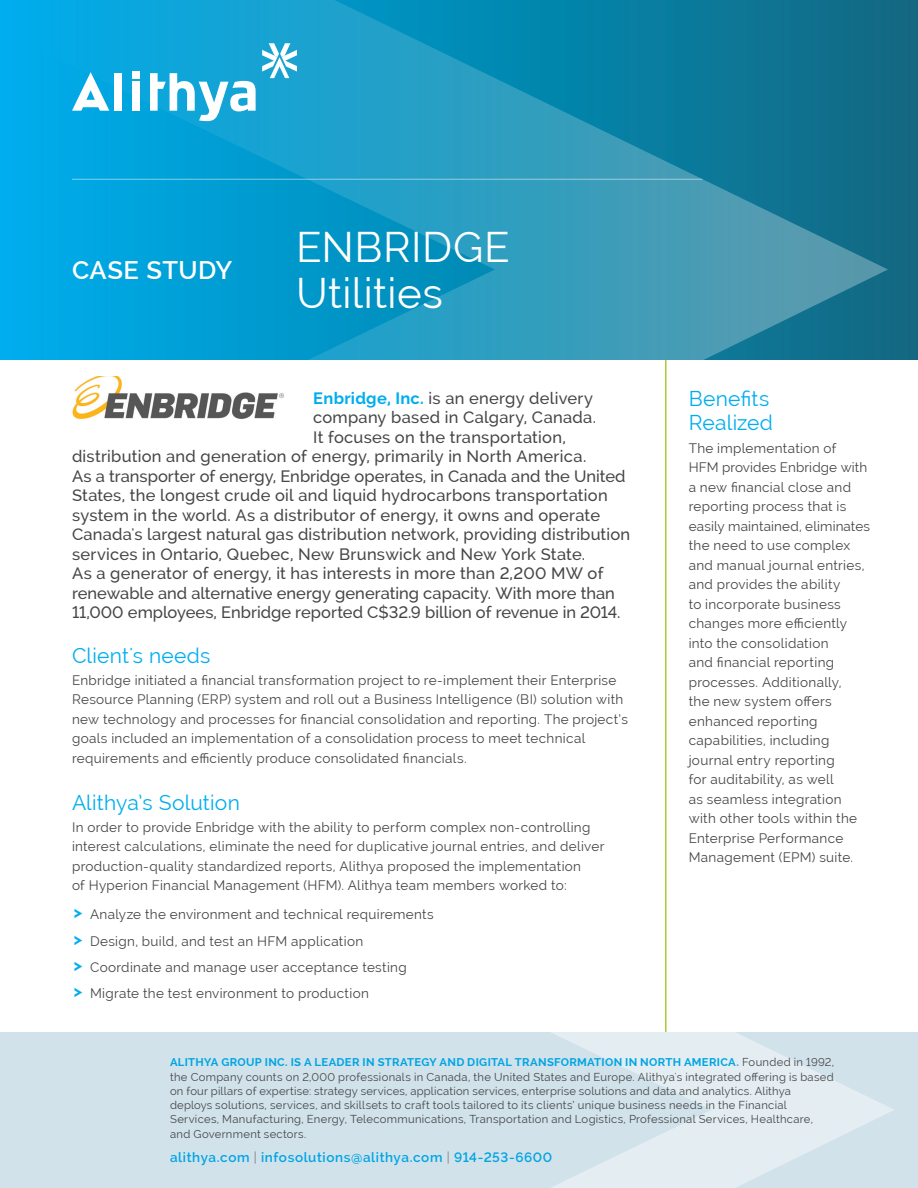
<style>
.page{position:relative;width:918px;height:1188px;background:#fff}
.page>*{position:absolute;margin:0;border:0;box-sizing:border-box;transform-origin:0 0}
.t1{font:42px/46.5px "Raleway";letter-spacing:.01em;color:#fff}
.t2{font:600 25.5px "Raleway";letter-spacing:.015em;color:#fff}
.H1_small{font:21px/24px "Raleway";letter-spacing:.015em;color:#00aeef}
.intro{font:500 16.5px "Raleway";letter-spacing:.01em;color:#454647}
.t3{font:13.5px/19.5px "Raleway";letter-spacing:.025em;color:#454647}
.t4{font:600 13.5px "Raleway";letter-spacing:.04em;color:#00a5e3}
.t5{font:11.25px/14.2px "Raleway";letter-spacing:.025em;color:#454647}
.s1{font-weight:700;color:#00aeef}
.s2{font-family:"DIN Medium Alternate";font-size:20.25px;color:#00aeef}
.s3{font-weight:700;color:#00a5e3}
.s4{font-weight:400;color:#808285}
</style>
<div class="page">
<div style="left:0;top:0;width:918px;height:360px;background:#146882"></div>
<svg style="left:0;top:0;width:888px;height:377px"></svg>
<hr style="left:72px;top:179px;width:630px;height:1px;background:#fff">
<hr style="left:665px;top:360px;width:2px;height:774px;background:#a6ce39">
<div style="left:0;top:1033px;width:918px;height:155px;background:#d1e2eb"></div>
<svg style="left:551px;top:1033px;width:343px;height:155px;fill:#e3edf2"></svg>
<svg style="left:262px;top:43px;width:35px;height:35px"></svg>
<svg style="left:72px;top:72px;width:37px;height:39px"></svg>
<div style="left:114px;top:73px;width:8px;height:38px;background:#fff"></div>
<div style="left:132px;top:71px;width:8px;height:7px;background:#fff"></div>
<div style="left:132px;top:82px;width:8px;height:29px;background:#fff"></div>
<svg style="left:150px;top:73px;width:106px;height:48px;background:#6dc7e6"></svg>
<img style="left:72px;top:377px;width:212px;height:42px">
<p class="t2" style="left:72px;top:255px;width:162px">CASE STUDY</p>
<p class="t1" style="left:296px;top:224px;width:215px">ENBRIDGE<br>Utilities</p>
<p class="intro" style="left:313px;top:388px;width:282px"><span class="s1">Enbridge, Inc.</span> is an energy delivery</p>
<p class="intro" style="left:313px;top:408px;width:284px">company based in Calgary, Canada.</p>
<p class="intro" style="left:313px;top:427px;width:254px">It focuses on the transportation,</p>
<p class="intro" style="left:72px;top:447px;width:516px">distribution and generation of energy, primarily in North America.</p>
<p class="intro" style="left:72px;top:466px;width:555px">As a transporter of energy, Enbridge operates, in Canada and the United</p>
<p class="intro" style="left:72px;top:486px;width:537px">States, the longest crude oil and liquid hydrocarbons transportation</p>
<p class="intro" style="left:72px;top:505px;width:530px">system in the world. As a distributor of energy, it owns and operate</p>
<p class="intro" style="left:72px;top:525px;width:560px">Canada's largest natural gas distribution network, providing distribution</p>
<p class="intro" style="left:72px;top:544px;width:515px">services in Ontario, Quebec, New Brunswick and New York State.</p>
<p class="intro" style="left:72px;top:564px;width:533px">As a generator of energy, it has interests in more than 2,200 MW of</p>
<p class="intro" style="left:72px;top:583px;width:544px">renewable and alternative energy generating capacity. With more than</p>
<p class="intro" style="left:72px;top:603px;width:550px">11,000 employees, Enbridge reported C$32.9 billion of revenue in 2014.</p>
<p class="H1_small" style="left:72px;top:643px;width:140px">Client's needs</p>
<p class="t3" style="left:72px;top:670px;width:557px">Enbridge initiated a financial transformation project to re-implement their Enterprise Resource Planning (ERP) system and roll out a Business Intelligence (BI) solution with new technology and processes for financial consolidation and reporting. The project’s goals included an implementation of a consolidation process to meet technical requirements and efficiently produce consolidated financials.</p>
<p class="H1_small" style="left:72px;top:790px;width:169px">Alithya’s Solution</p>
<p class="t3" style="left:72px;top:817px;width:534px">In order to provide Enbridge with the ability to perform complex non-controlling interest calculations, eliminate the need for duplicative journal entries, and deliver production-quality standardized reports, Alithya proposed the implementation<br>of Hyperion Financial Management (HFM). Alithya team members worked to:</p>
<p class="t3" style="left:72px;top:905px;width:363px"><span class="s2">›</span> Analyze the environment and technical requirements</p>
<p class="t3" style="left:72px;top:931px;width:293px"><span class="s2">›</span> Design, build, and test an HFM application</p>
<p class="t3" style="left:72px;top:957px;width:336px"><span class="s2">›</span> Coordinate and manage user acceptance testing</p>
<p class="t3" style="left:72px;top:984px;width:298px"><span class="s2">›</span> Migrate the test environment to production</p>
<p class="H1_small" style="left:689px;top:387px;width:86px">Benefits<br>Realized</p>
<p class="t3" style="left:689px;top:438px;width:183px">The implementation of<br>HFM provides Enbridge with a new financial close and reporting process that is easily maintained, eliminates the need to use complex and manual journal entries, and provides the ability<br>to incorporate business changes more efficiently into the consolidation<br>and financial reporting processes. Additionally,<br>the new system offers enhanced reporting capabilities, including journal entry reporting<br>for auditability, as well<br>as seamless integration with other tools within the<br>Enterprise Performance<br>Management (EPM) suite.</p>
<p class="t5" style="left:170px;top:1055px;width:665px"><span class="s3">ALITHYA GROUP INC. IS A LEADER IN STRATEGY AND DIGITAL TRANSFORMATION IN NORTH AMERICA.</span> Founded in 1992, the Company counts on 2,000 professionals in Canada, the United States and Europe. Alithya's integrated offering is based on four pillars of expertise: strategy services, application services, enterprise solutions and data and analytics. Alithya deploys solutions, services, and skillsets to craft tools tailored to its clients’ unique business needs in the Financial Services, Manufacturing, Energy, Telecommunications, Transportation and Logistics, Professional Services, Healthcare, and Government sectors.</p>
<p class="t4" style="left:170px;top:1150px;width:384px">alithya.com <span class="s4">|</span> infosolutions@alithya.com <span class="s4">|</span> 914-253-6600</p>
</div>
